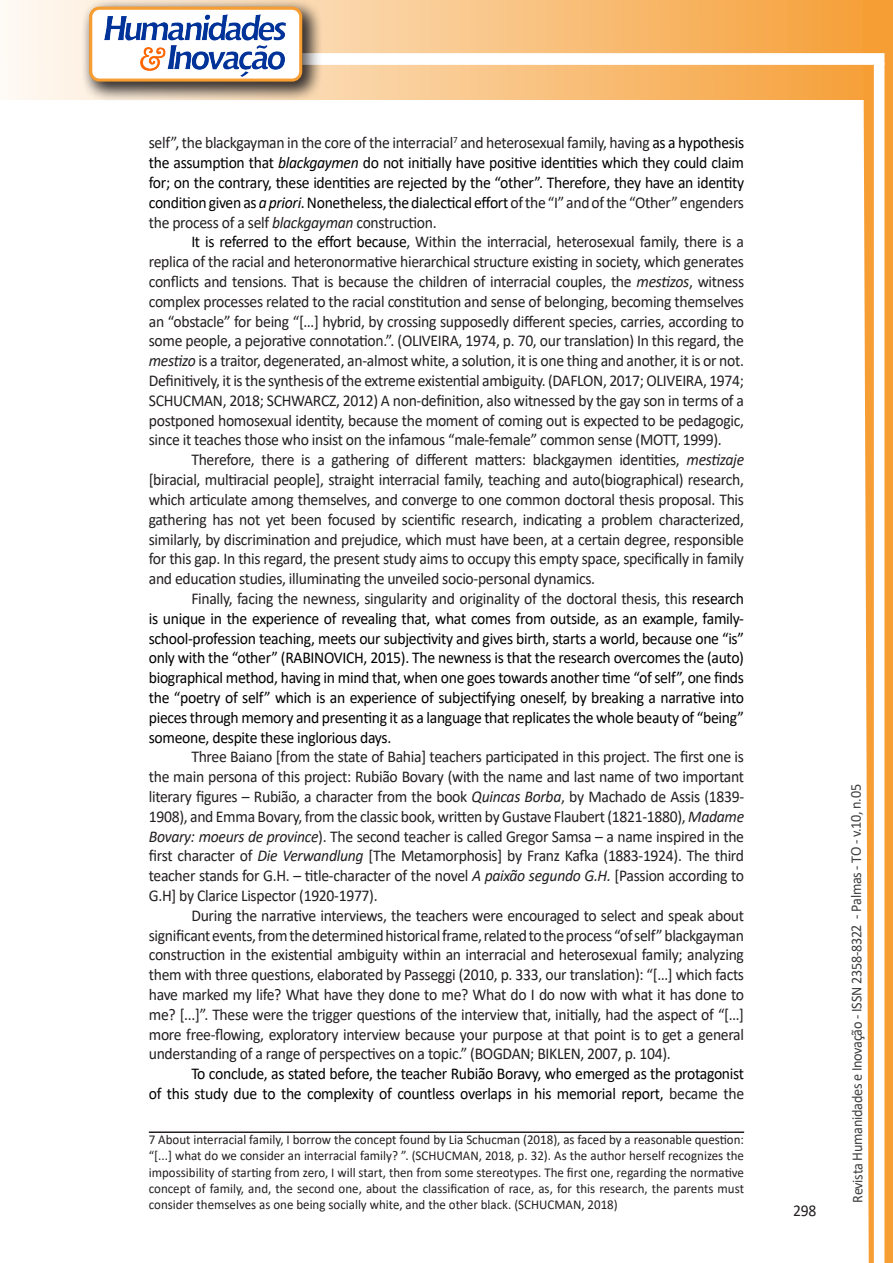
<style>
.page{position:relative;width:893px;height:1263px;background:#fff}
.page>*{position:absolute;margin:0;border:0;box-sizing:border-box;transform-origin:0 0}
.texto{font:16.5px/19.8px "Calibri";letter-spacing:-.02em;color:#231f20;text-align:justify;scale:.95 1}
.texto-2{font:16.5px/19.8px "Calibri";letter-spacing:-.02em;color:#000;text-align:justify;scale:.95 1}
.t1{font:15px "Calibri";letter-spacing:-.025em;color:#3e3e3f;scale:.95 1}
.Rodapé{font:13.5px/16.2px "Calibri";color:#231f20;text-align:justify;scale:.96 1}
.s1{color:#231f20}
.s2{font-style:italic}
.s3{font-style:italic;color:#231f20}
.s4{color:#000}
</style>
<div class="page">
<svg style="left:5px;top:0;width:858px;height:100px;background:#f9c484"></svg>
<div style="left:302px;top:53px;width:582px;height:12px;background:#fff;border:2px solid #fff"></div>
<svg style="left:863px;top:0;width:30px;height:1263px"></svg>
<div style="left:81px;top:0;width:241px;height:102px;background:#231f20;opacity:.75"></div>
<div style="left:91px;top:8px;width:210px;height:72px;background:#fff;border-radius:9px"></div>
<img style="left:104px;top:14px;width:181px;height:62px">
<div style="left:89px;top:7px;width:213px;height:75px;border:3px solid #f69e34;border-radius:9px"></div>
<hr style="left:149px;top:1131px;width:595px;height:2px;background:#231f20">
<p class="texto-2" style="left:149px;top:133px;width:628px"><span class="s1">self”, the blackgayman in the core of the interracial</span><sup>7</sup> <span class="s1">and heterosexual family, having</span> as a hypothesis the assumption that <span class="s2">blackgaymen</span> do not initially have positive identities which they could claim for; on the contrary, these identities are rejected by the “other”. Therefore, they have an identity condition given as <span class="s2">a priori</span>. Nonetheless, the dialectical effort <span class="s1">of the “I” and of the “Other” engenders the process of a self</span> <span class="s3">blackgayman</span> <span class="s1">construction.</span></p>
<p class="texto" style="left:149px;top:232px;width:628px;text-indent:43px"><span class="s4">It is referred to the effort because</span>, Within the interracial, heterosexual family, there is a replica of the racial and heteronormative hierarchical structure existing in society, which generates conflicts and tensions. That is because the children of interracial couples, the <span class="s2">mestizos</span>, witness complex processes related to the racial constitution and sense of belonging, becoming themselves an “obstacle” for being “[…] hybrid, by crossing supposedly different species, carries, according to some people, a pejorative connotation.”. (OLIVEIRA, 1974, p. 70, our translation) In this regard, the <span class="s2">mestizo</span> is a traitor, degenerated, an-almost white, a solution, it is one thing and another, it is or not.<br>Definitively, it is the synthesis of the extreme existential ambiguity. (DAFLON, 2017; OLIVEIRA, 1974; SCHUCMAN, 2018; SCHWARCZ, 2012) A non-definition, also witnessed by the gay son in terms of a postponed homosexual identity, because the moment of coming out is expected to be pedagogic, since it teaches those who insist on the infamous “male-female” common sense (MOTT, 1999).</p>
<p class="texto" style="left:149px;top:449px;width:628px;text-indent:43px">Therefore, there is a gathering of different matters: blackgaymen identities, <span class="s2">mestizaje </span>[biracial, multiracial people], straight interracial family, teaching and auto(biographical) research, which articulate among themselves, and converge to one common doctoral thesis proposal. This gathering has not yet been focused by scientific research, indicating a problem characterized, similarly, by discrimination and prejudice, which must have been, at a certain degree, responsible for this gap. In this regard, the present study aims to occupy this empty space, specifically in family and education studies, illuminating the unveiled socio-personal dynamics.</p>
<p class="texto-2" style="left:149px;top:588px;width:628px;text-indent:43px"><span class="s1">Finally, facing the newness, singularity and originality of the doctoral thesis, this</span> research is unique in the experience of revealing that, what comes from outside, as an example, family&shy;school-profession teaching, meets our subjectivity and gives birth, starts a world, because one “is” only with the “other” (RABINOVICH, 2015). The newness is that the research overcomes the (auto) biographical method, having in mind that, when one goes towards another time “of self”, one finds the “poetry of self” which is an experience of subjectifying oneself, by breaking a narrative into pieces through memory and presenting it as a language that replicates the whole beauty of “being” someone, despite these inglorious days.</p>
<p class="texto" style="left:149px;top:746px;width:628px;text-indent:43px">Three Baiano [from the state of Bahia] teachers participated in this project. The first one is the main persona of this project: Rubião Bovary (with the name and last name of two important literary figures – Rubião, a character from the book <span class="s2">Quincas Borba</span>, by Machado de Assis (1839- 1908), and Emma Bovary, from the classic book, written by Gustave Flaubert (1821-1880), <span class="s2">Madame Bovary: moeurs de province</span>). The second teacher is called Gregor Samsa – a name inspired in the first character of <span class="s2">Die Verwandlung</span> [The Metamorphosis] by Franz Kafka (1883-1924). The third teacher stands for G.H. – title-character of the novel <span class="s2">A paixão segundo G.H.</span> [Passion according to G.H] by Clarice Lispector (1920-1977).</p>
<p class="texto" style="left:149px;top:905px;width:628px;text-indent:43px">During the narrative interviews, the teachers were encouraged to select and speak about significant events, from the determined historical frame, related to the process “of self” blackgayman construction in the existential ambiguity within an interracial and heterosexual family; analyzing them with three questions, elaborated by Passeggi (2010, p. 333, our translation): “[…] which facts have marked my life? What have they done to me? What do I do now with what it has done to me? [...]”. These were the trigger questions of the interview that, initially, had the aspect of “[…] more free-flowing, exploratory interview because your purpose at that point is to get a general understanding of a range of perspectives on a topic.” (BOGDAN; BIKLEN, 2007, p. 104).</p>
<p class="texto-2" style="left:149px;top:1063px;width:628px;text-align:right">To conclude, as stated before, the teacher Rubião Boravy, who emerged as the protagonist<br>of this study due to the complexity of countless overlaps in his memorial report, <span class="s1">became the</span></p>
<p class="Rodapé" style="left:149px;top:1131px;width:621px">7 About interracial family, I borrow the concept found by Lia Schucman (2018), as faced by a reasonable question: “[...] what do we consider an interracial family? ”. (SCHUCMAN, 2018, p. 32). As the author herself recognizes the impossibility of starting from zero, I will start, then from some stereotypes. The first one, regarding the normative concept of family, and, the second one, about the classification of race, as, for this research, the parents must consider themselves as one being socially white, and the other black. (SCHUCMAN, 2018)</p>
<p class="texto" style="left:793px;top:1200px;width:26px">298</p>
<p class="t1" style="left:846px;top:1203px;width:442px;rotate:-90deg">Revista Humanidades e Inovação - ISSN 2358-8322 - Palmas - TO - v.10, n.05</p>
</div>
